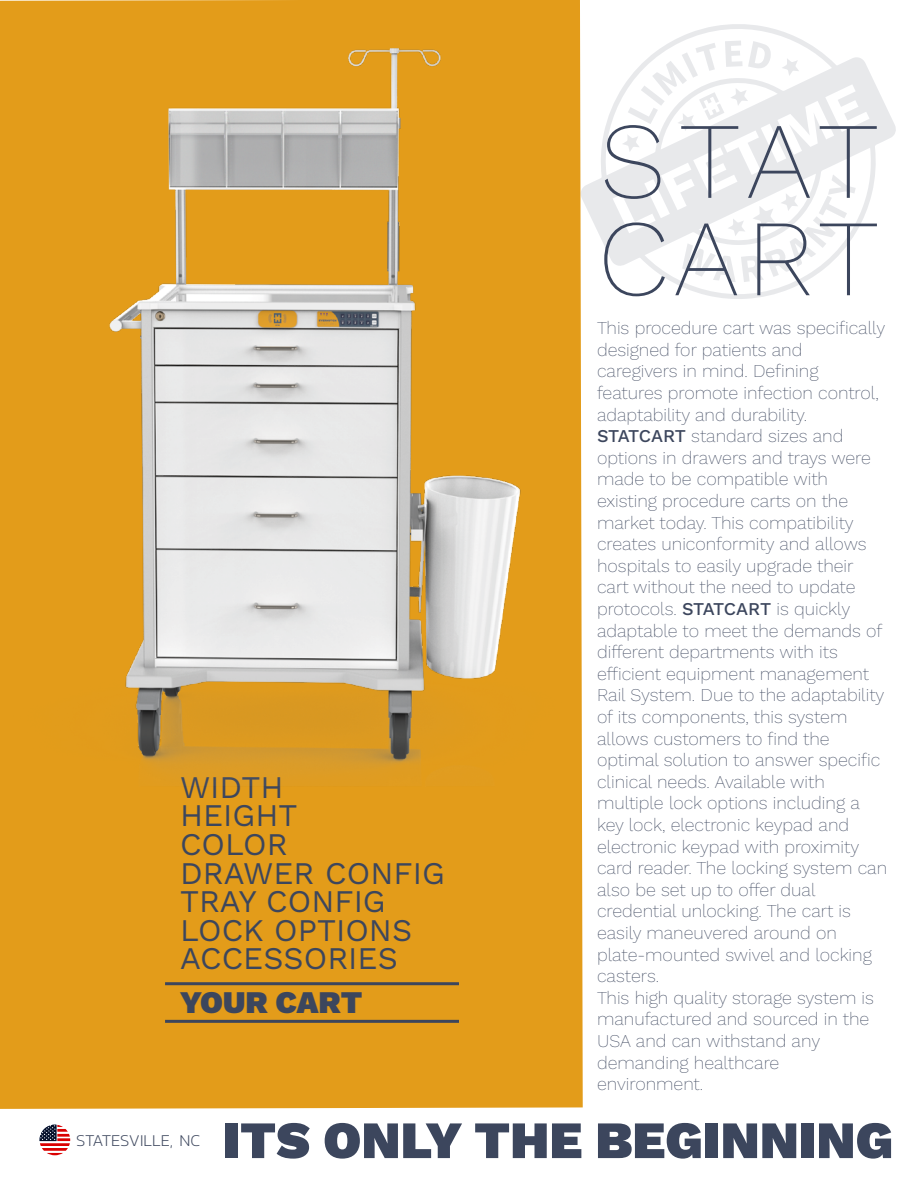
<style>
.page{position:relative;width:918px;height:1188px;background:#fff}
.page>*{position:absolute;margin:0;border:0;box-sizing:border-box;transform-origin:0 0}
.t1{font:900 52.5px "Work Sans";color:#3c465d}
.t2{font:31.5px/28.5px "Work Sans";color:#3c465d}
.t3{font:900 31.5px "Work Sans";color:#3c465d}
.t4{font:200 18px/21.6px "Work Sans";color:#3c465d}
.t5{font:200 16.8px "Kanit";color:#3c465d}
.s1{font-weight:500}
</style>
<div class="page">
<div style="left:0;top:0;width:583px;height:1109px;background:#e39c1a"></div>
<hr style="left:165px;top:982px;width:294px;height:3px;background:#3c465d">
<hr style="left:165px;top:1020px;width:294px;height:3px;background:#3c465d">
<svg style="left:40px;top:1125px;width:30px;height:30px"></svg>
<svg style="left:581px;top:24px;width:315px;height:275px"></svg>
<svg style="left:673px;top:41px;width:204px;height:255px"></svg>
<img style="left:0;top:25px;width:673px;height:762px">
<p class="t4" style="left:597px;top:318px;width:292px">This procedure cart was specifically designed for patients and caregivers in mind. Defining features promote infection control, adaptability and durability.<br><span class="s1">STATCART</span> standard sizes and options in drawers and trays were made to be compatible with existing procedure carts on the market today. This compatibility creates uniconformity and allows hospitals to easily upgrade their cart without the need to update protocols. <span class="s1">STATCART</span> is quickly adaptable to meet the demands of different departments with its efficient equipment management<br>Rail System. Due to the adaptability of its components, this system allows customers to find the optimal solution to answer specific clinical needs. Available with multiple lock options including a key lock, electronic keypad and electronic keypad with proximity card reader. The locking system can also be set up to offer dual credential unlocking. The cart is easily maneuvered around on plate-mounted swivel and locking casters.<br>This high quality storage system is manufactured and sourced in the<br>USA and can withstand any demanding healthcare environment.</p>
<h1 class="t1" style="left:223px;top:1110px;width:672px">ITS ONLY THE BEGINNING</h1>
<h2 class="t2" style="left:180px;top:774px;width:266px">WIDTH<br>HEIGHT<br>COLOR<br>DRAWER CONFIG<br>TRAY CONFIG<br>LOCK OPTIONS<br>ACCESSORIES</h2>
<h2 class="t3" style="left:180px;top:984px;width:184px">YOUR CART</h2>
<p class="t5" style="left:76px;top:1129px;width:126px">STATESVILLE, NC</p>
</div>
